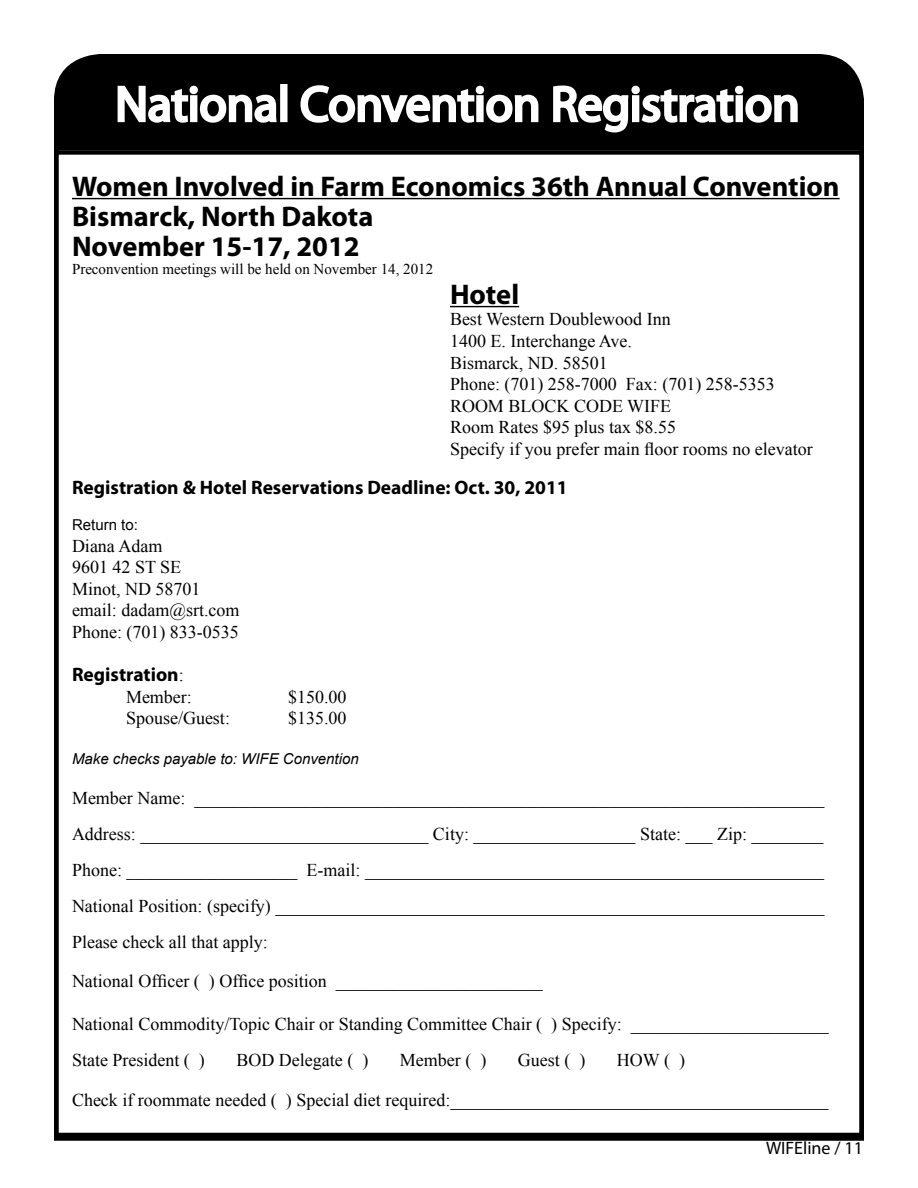
<style>
.page{position:relative;width:918px;height:1188px;background:#fff}
.page>*{position:absolute;margin:0;border:0;box-sizing:border-box;transform-origin:0 0}
.t1{font:49.5px "Myriad Pro";color:#fff}
.t2{font:700 28.5px/30px "Myriad Pro";color:#000}
.t3{font:700 19.5px "Myriad Pro";color:#000}
.t4{font:18px/21.6px "Times New Roman";color:#000}
.t5{font:18px "Myriad Pro";color:#000}
.t6{font:15px "Times New Roman";color:#000}
.t7{font:italic 15px "Arial";color:#000}
.t8{font:15px "Arial";color:#000}
.s1{font-family:"Times New Roman";font-weight:400;font-size:18px}
</style>
<div class="page">
<div style="left:54px;top:54px;width:810px;height:96px;background:#000"></div>
<svg style="left:116px;top:83px;width:162px;height:42px"></svg>
<div style="left:280px;top:84px;width:8px;height:38px;border:3px solid #fff"></div>
<svg style="left:299px;top:84px;width:241px;height:41px"></svg>
<svg style="left:552px;top:84px;width:247px;height:50px"></svg>
<hr style="left:72px;top:198px;width:768px;height:1px;background:#000">
<hr style="left:450px;top:306px;width:69px;height:1px;background:#000">
<div style="left:54px;top:150px;width:810px;height:991px;border:4px solid #000"></div>
<h1 class="t1" style="left:115px;top:74px;width:686px">National Convention Registration</h1>
<h2 class="t2" style="left:72px;top:170px;width:769px">Women Involved in Farm Economics 36th Annual Convention<br>Bismarck, North Dakota<br>November 15-17, 2012</h2>
<p class="t6" style="left:72px;top:259px;width:363px">Preconvention meetings will be held on November 14, 2012</p>
<h2 class="t2" style="left:450px;top:278px;width:71px">Hotel</h2>
<p class="t4" style="left:450px;top:308px;width:364px">Best Western Doublewood Inn<br>1400 E. Interchange Ave.<br>Bismarck, ND. 58501<br>Phone: (701) 258-7000 Fax: (701) 258-5353<br>ROOM BLOCK CODE WIFE<br>Room Rates $95 plus tax $8.55<br>Specify if you prefer main floor rooms no elevator</p>
<p class="t3" style="left:72px;top:475px;width:497px">Registration &amp; Hotel Reservations Deadline: Oct. 30, 2011</p>
<p class="t8" style="left:72px;top:515px;width:67px">Return to:</p>
<p class="t4" style="left:72px;top:534px;width:169px">Diana Adam<br>9601 42 ST SE<br>Minot, ND 58701 email: dadam@srt.com<br>Phone: (701) 833-0535</p>
<p class="t3" style="left:72px;top:662px;width:113px">Registration<span class="s1">:</span></p>
<p class="t4" style="left:126px;top:686px;width:67px">Member:</p>
<p class="t4" style="left:288px;top:686px;width:60px">$150.00</p>
<p class="t4" style="left:126px;top:707px;width:106px">Spouse/Guest:</p>
<p class="t4" style="left:288px;top:707px;width:60px">$135.00</p>
<p class="t7" style="left:72px;top:749px;width:288px">Make checks payable to: WIFE Convention</p>
<p class="t4" style="left:72px;top:779px;width:754px;line-height:36px;text-align:justify">Member Name: ______________________________________________________________________ Address: ________________________________ City: __________________ State: ___ Zip: ________ Phone: ___________________ E-mail: ___________________________________________________ National Position: (specify) _____________________________________________________________ Please check all that apply:</p>
<p class="t4" style="left:72px;top:970px;width:472px">National Officer ( ) Office position _______________________</p>
<p class="t4" style="left:72px;top:1006px;width:758px;line-height:36px">National Commodity/Topic Chair or Standing Committee Chair ( ) Specify: ______________________<br>State President ( )</p>
<p class="t4" style="left:72px;top:1040px;width:758px;line-height:39.6px;text-indent:545px">HOW ( )<br>Check if roommate needed ( ) Special diet required:__________________________________________</p>
<p class="t5" style="left:766px;top:1137px;width:98px">WIFEline / 11</p>
<p class="t4" style="left:236px;top:1049px;width:133px">BOD Delegate ( )</p>
<p class="t4" style="left:400px;top:1049px;width:88px">Member ( )</p>
<p class="t4" style="left:518px;top:1049px;width:69px">Guest ( )</p>
</div>
